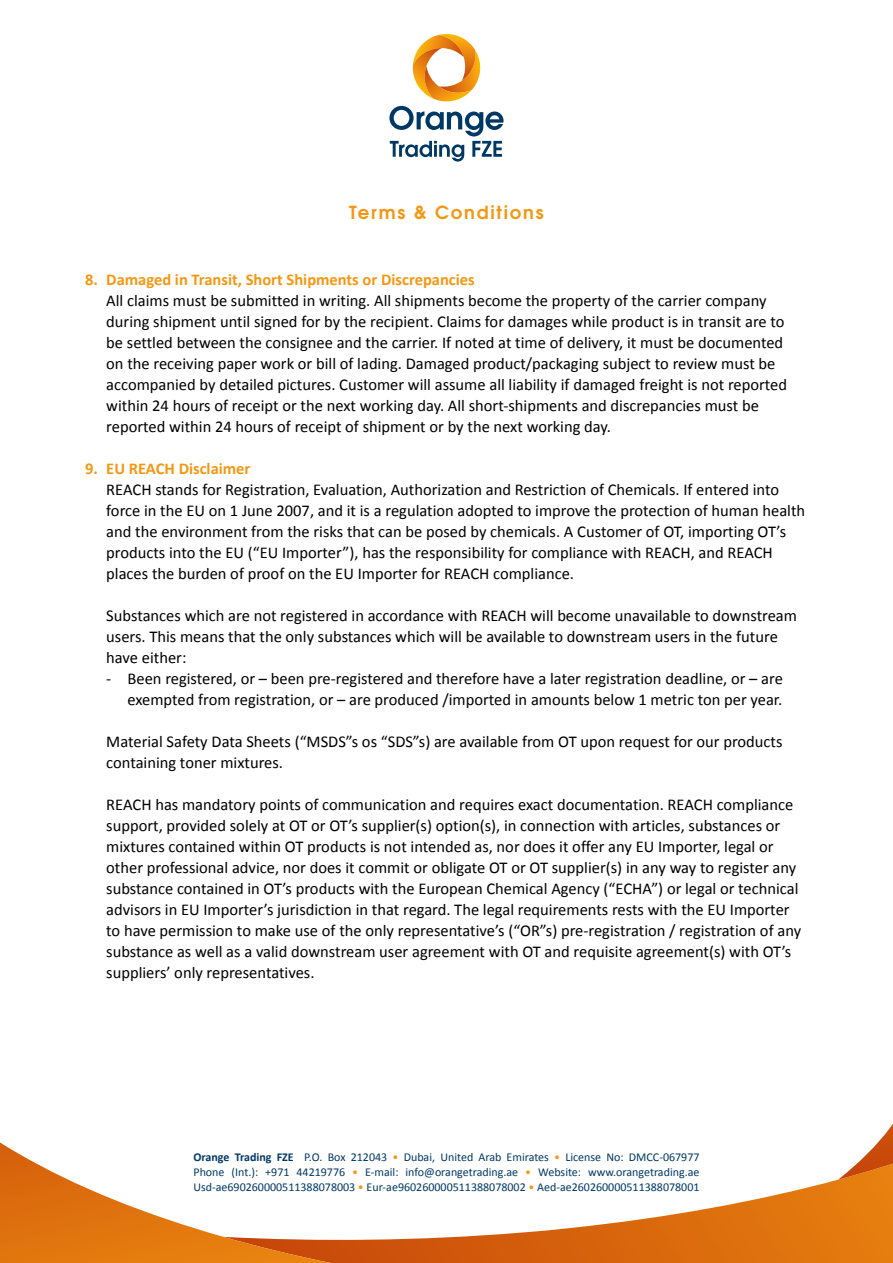
<style>
.page{position:relative;width:893px;height:1263px;background:#fff}
.page>*{position:absolute;margin:0;border:0;box-sizing:border-box;transform-origin:0 0}
.t1{font:700 18px "Te X Gyre Adventor";letter-spacing:.1em;color:#f49712}
.t2{font:16.5px/21px "Calibri";color:#000}
.t3{font:700 16.5px "Calibri";color:#f49712}
.t4{font:12px/15px "Calibri";color:#003865;text-align:justify}
.s1{font-weight:700}
.s2{color:#f49712}
</style>
<div class="page">
<svg style="left:389px;top:34px;width:114px;height:128px"></svg>
<svg style="left:449px;top:1179px;width:444px;height:84px"></svg>
<svg style="left:838px;top:1124px;width:55px;height:56px"></svg>
<svg style="left:0;top:1142px;width:449px;height:121px"></svg>
<p class="t1" style="left:349px;top:197px;width:196px">Terms &amp; Conditions</p>
<p class="t3" style="left:85px;top:269px;width:391px">8. Damaged in Transit, Short Shipments or Discrepancies</p>
<p class="t2" style="left:106px;top:290px;width:682px">All claims must be submitted in writing. All shipments become the property of the carrier company during shipment until signed for by the recipient. Claims for damages while product is in transit are to be settled between the consignee and the carrier. If noted at time of delivery, it must be documented on the receiving paper work or bill of lading. Damaged product/packaging subject to review must be accompanied by detailed pictures. Customer will assume all liability if damaged freight is not reported within 24 hours of receipt or the next working day. All short-shipments and discrepancies must be reported within 24 hours of receipt of shipment or by the next working day.</p>
<p class="t3" style="left:85px;top:458px;width:167px">9. EU REACH Disclaimer</p>
<p class="t2" style="left:106px;top:479px;width:700px">REACH stands for Registration, Evaluation, Authorization and Restriction of Chemicals. If entered into force in the EU on 1 June 2007, and it is a regulation adopted to improve the protection of human health and the environment from the risks that can be posed by chemicals. A Customer of OT, importing OT’s products into the EU (“EU Importer”), has the responsibility for compliance with REACH, and REACH places the burden of proof on the EU Importer for REACH compliance.</p>
<p class="t2" style="left:106px;top:605px;width:692px">Substances which are not registered in accordance with REACH will become unavailable to downstream users. This means that the only substances which will be available to downstream users in the future have either:</p>
<p class="t2" style="left:106px;top:668px;width:678px;text-align:right">- Been registered, or – been pre-registered and therefore have a later registration deadline, or – are exempted from registration, or – are produced /imported in amounts below 1 metric ton per year.</p>
<p class="t2" style="left:106px;top:731px;width:678px">Material Safety Data Sheets (“MSDS”s os “SDS”s) are available from OT upon request for our products containing toner mixtures.</p>
<p class="t2" style="left:106px;top:794px;width:696px">REACH has mandatory points of communication and requires exact documentation. REACH compliance support, provided solely at OT or OT’s supplier(s) option(s), in connection with articles, substances or mixtures contained within OT products is not intended as, nor does it offer any EU Importer, legal or other professional advice, nor does it commit or obligate OT or OT supplier(s) in any way to register any substance contained in OT’s products with the European Chemical Agency (“ECHA”) or legal or technical advisors in EU Importer’s jurisdiction in that regard. The legal requirements rests with the EU Importer to have permission to make use of the only representative’s (“OR”s) pre-registration / registration of any substance as well as a valid downstream user agreement with OT and requisite agreement(s) with OT’s suppliers’ only representatives.</p>
<p class="t4" style="left:193px;top:1149px;width:508px"><span class="s1">Orange Trading FZE</span> P.O. Box 212043 <span class="s2">•</span> Dubai, United Arab Emirates <span class="s2">•</span> License No: DMCC-067977<br>Phone (Int.): +971 44219776 <span class="s2">•</span> E‐mail: info@orangetrading.ae <span class="s2">•</span> Website: www.orangetrading.ae Usd-ae690260000511388078003 <span class="s2">•</span> Eur-ae960260000511388078002 <span class="s2">•</span> Aed-ae260260000511388078001</p>
</div>
